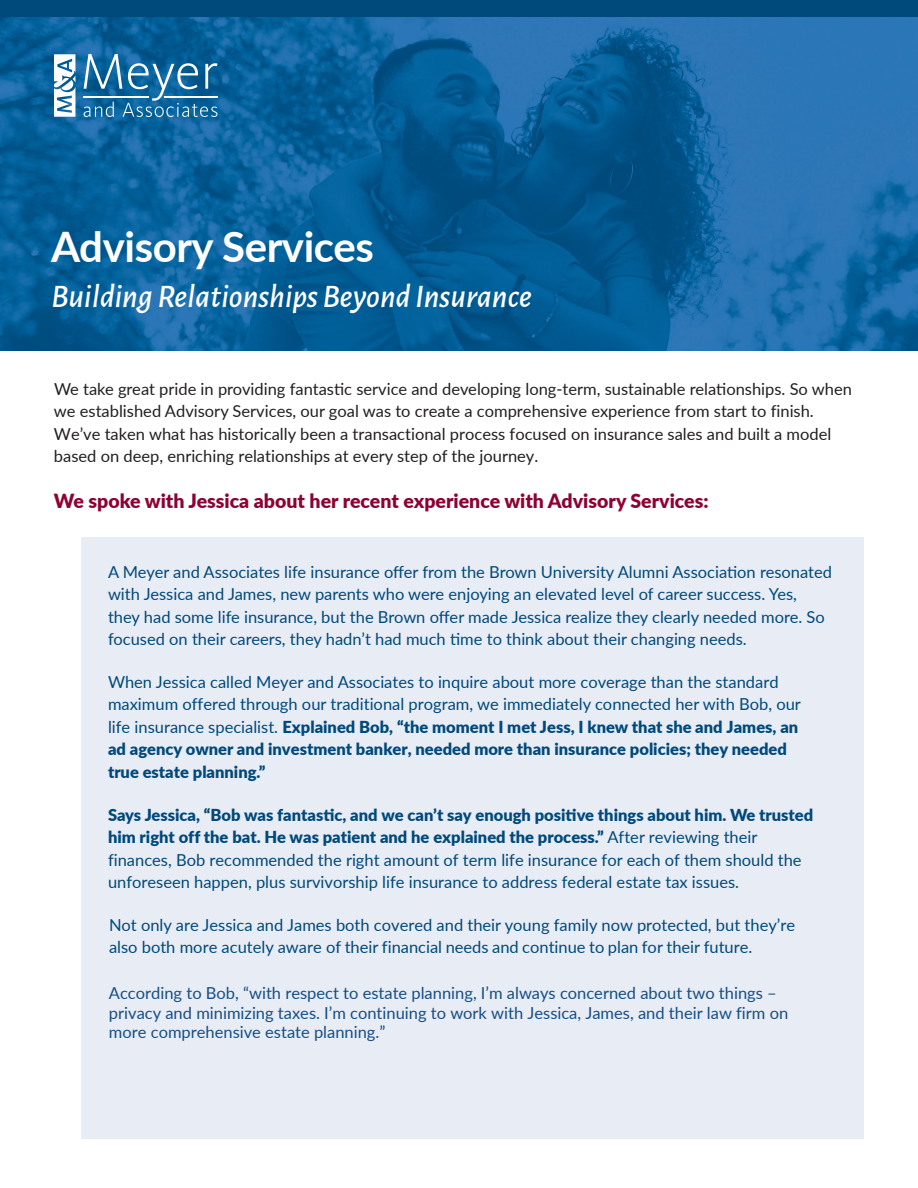
<style>
.page{position:relative;width:918px;height:1188px;background:#fff}
.page>*{position:absolute;margin:0;border:0;box-sizing:border-box;transform-origin:0 0}
.t1{font:700 42px "Lato";letter-spacing:-.01em;color:#fff}
.t2{font:italic 500 33px "Alegreya Sans";color:#fff}
.t3{font:900 19.5px "Lato";color:#8d0233}
.t4{font:16.5px/22.5px "Lato";color:#00497b}
.t5{font:16.5px/22.5px "Lato";color:#231f20}
.t6{font:16.5px/19.8px "Lato";color:#154e85}
.s1{font-weight:900}
</style>
<div class="page">
<img style="left:0;top:16px;width:918px;height:335px">
<div style="left:0;top:0;width:918px;height:16px;background:#00497b"></div>
<svg style="left:84px;top:54px;width:134px;height:63px;background:#317cab"></svg>
<hr style="left:164px;top:97px;width:53px;height:1px;background:#fff">
<hr style="left:84px;top:97px;width:65px;height:1px;background:#fff">
<svg style="left:54px;top:54px;width:21px;height:63px"></svg>
<div style="left:81px;top:537px;width:783px;height:138px;background:#e8ecf5"></div>
<div style="left:81px;top:647px;width:783px;height:161px;background:#e8ecf5"></div>
<div style="left:81px;top:780px;width:783px;height:138px;background:#e8ecf5"></div>
<div style="left:81px;top:890px;width:783px;height:183px;background:#e8ecf5"></div>
<div style="left:81px;top:1046px;width:783px;height:93px;background:#e8ecf5"></div>
<p class="t1" style="left:51px;top:215px;width:324px">Advisory Services</p>
<p class="t2" style="left:51px;top:274px;width:482px">Building Relationships Beyond Insurance</p>
<p class="t5" style="left:54px;top:377px;width:799px">We take great pride in providing fantastic service and developing long-term, sustainable relationships. So when we established Advisory Services, our goal was to create a comprehensive experience from start to finish.<br>We’ve taken what has historically been a transactional process focused on insurance sales and built a model based on deep, enriching relationships at every step of the journey.</p>
<p class="t3" style="left:54px;top:486px;width:656px">We spoke with Jessica about her recent experience with Advisory Services:</p>
<p class="t4" style="left:108px;top:560px;width:726px">A Meyer and Associates life insurance offer from the Brown University Alumni Association resonated with Jessica and James, new parents who were enjoying an elevated level of career success. Yes, they had some life insurance, but the Brown offer made Jessica realize they clearly needed more. So focused on their careers, they hadn’t had much time to think about their changing needs.</p>
<p class="t4" style="left:108px;top:670px;width:694px">When Jessica called Meyer and Associates to inquire about more coverage than the standard maximum offered through our traditional program, we immediately connected her with Bob, our life insurance specialist. <span class="s1">Explained Bob, “the moment I met Jess, I knew that she and James, an ad agency owner and investment banker, needed more than insurance policies; they needed true estate planning.”</span></p>
<p class="t4" style="left:108px;top:803px;width:707px"><span class="s1">Says Jessica, “Bob was fantastic, and we can’t say enough positive things about him. We trusted him right off the bat. He was patient and he explained the process.”</span> After reviewing their finances, Bob recommended the right amount of term life insurance for each of them should the unforeseen happen, plus survivorship life insurance to address federal estate tax issues.</p>
<p class="t4" style="left:109px;top:913px;width:688px">Not only are Jessica and James both covered and their young family now protected, but they’re also both more acutely aware of their financial needs and continue to plan for their future.</p>
<p class="t6" style="left:109px;top:982px;width:681px">According to Bob, “with respect to estate planning, I’m always concerned about two things – privacy and minimizing taxes. I’m continuing to work with Jessica, James, and their law firm on more comprehensive estate planning.”</p>
</div>
